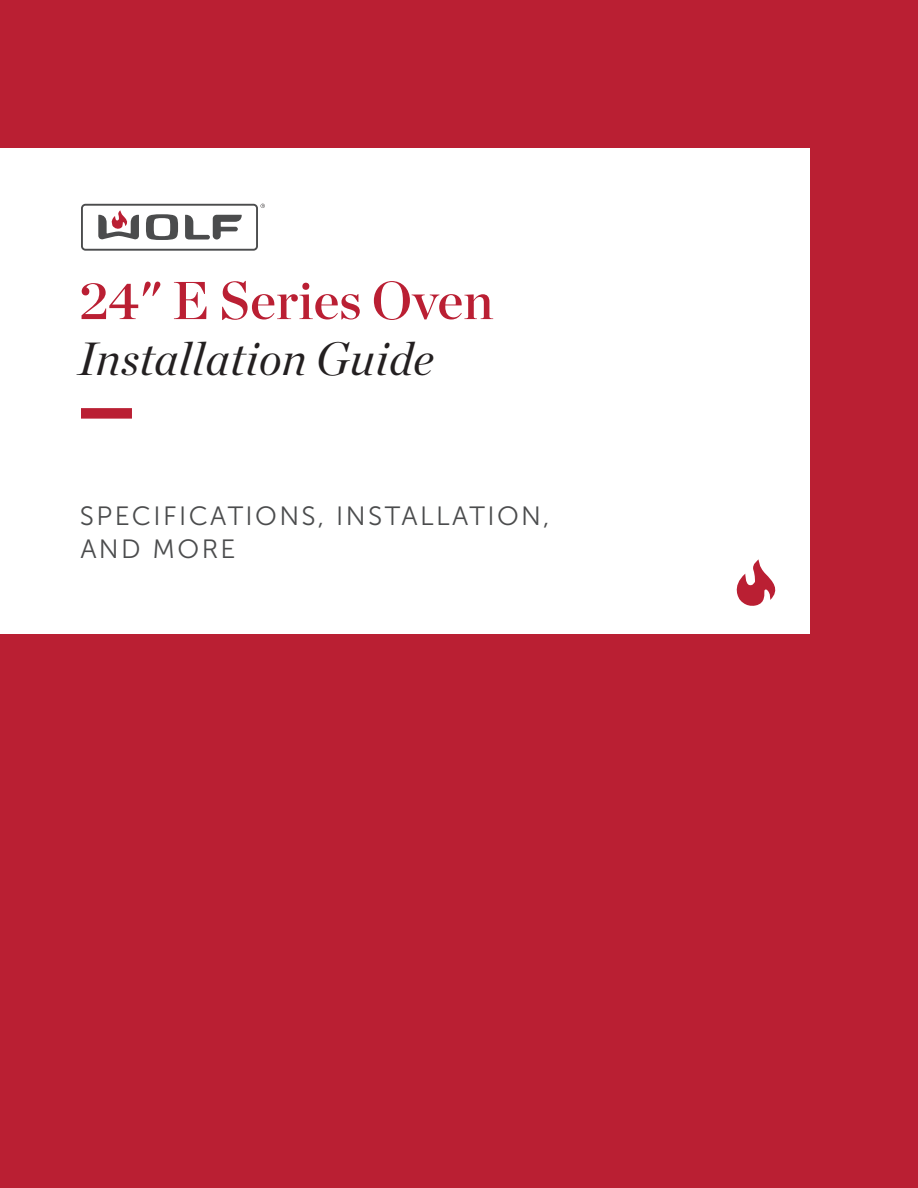
<style>
.page{position:relative;width:918px;height:1188px;background:#ba1f33}
.page>*{position:absolute;margin:0;border:0;box-sizing:border-box;transform-origin:0 0}
.t1{font:53.25px "Chronicle Display Semi";color:#ba1f33}
.t2{font:italic 46.5px "Chronicle Display";letter-spacing:.01em;color:#231f20}
.t3{font:26.4px/33px "Museo Sans 300";letter-spacing:.09em;color:#4b4c4d}
</style>
<div class="page">
<div style="left:0;top:148px;width:810px;height:486px;background:#fff"></div>
<svg style="left:81px;top:204px;width:184px;height:47px"></svg>
<svg style="left:737px;top:559px;width:38px;height:47px"></svg>
<div style="left:81px;top:408px;width:51px;height:11px;background:#ba1f33"></div>
<h1 class="t1" style="left:79px;top:259px;width:416px">24" E Series Oven</h1>
<h2 class="t2" style="left:78px;top:322px;width:357px">Installation Guide</h2>
<p class="t3" style="left:80px;top:500px;width:471px">SPECIFICATIONS, INSTALLATION,<br>AND MORE</p>
</div>
